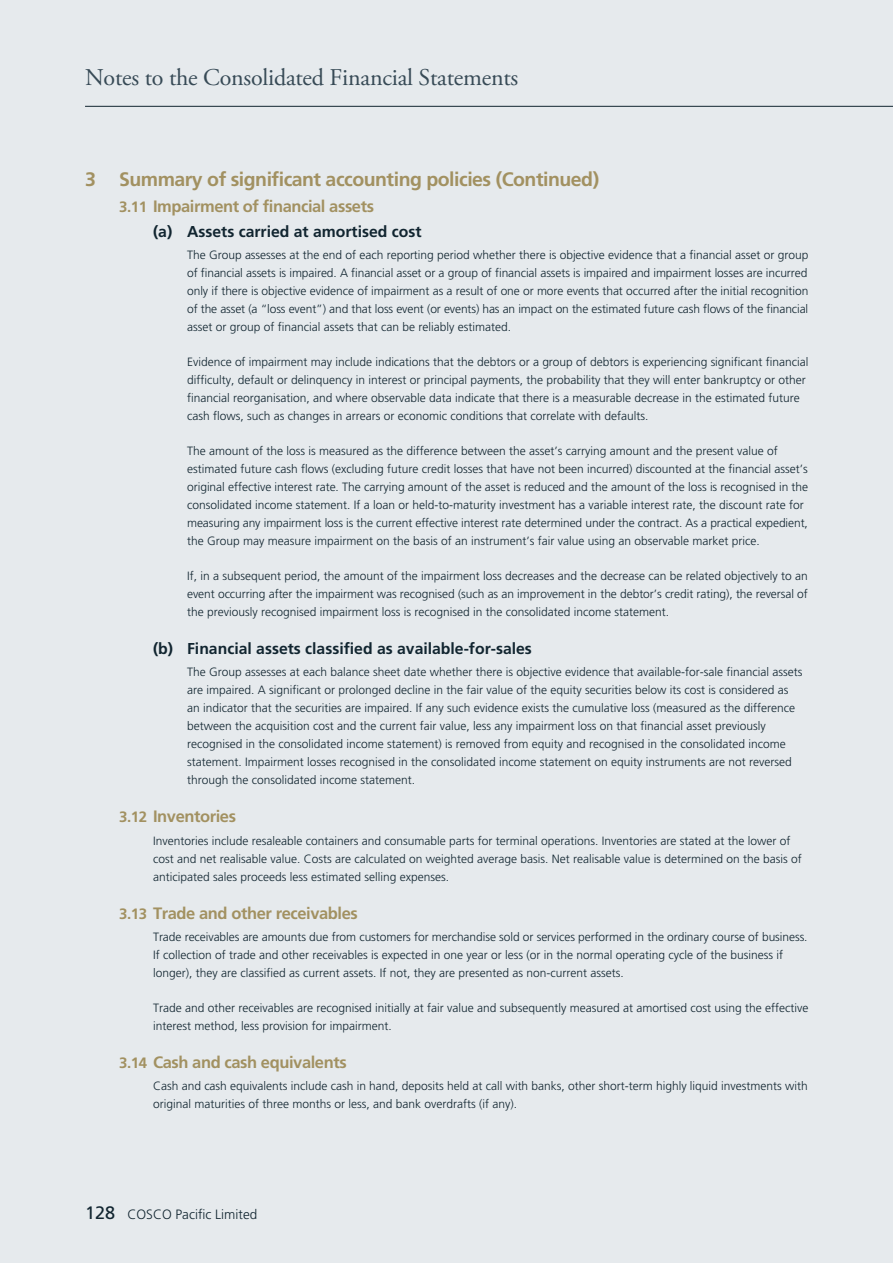
<style>
.page{position:relative;width:893px;height:1263px;background:#e6eaed}
.page>*{position:absolute;margin:0;border:0;box-sizing:border-box;transform-origin:0 0}
.t1{font:24px "Adobe Garamond Pro";letter-spacing:-.01em;color:#374a56}
.t2{font:700 19.5px "Frutiger LT Std";letter-spacing:-.025em;color:#a29161}
.t3{font:700 16.5px "Frutiger LT Std";letter-spacing:-.025em;color:#a29161}
.t4{font:700 15.75px "Frutiger LT Std";color:#112530}
.t5{font:300 13.5px "Frutiger LT Std";color:#112530}
.t6{font:300 12px/18px "Frutiger LT Std";color:#112530}
.s1{font-size:15px}
.s2{font-weight:400;font-size:18px}
</style>
<div class="page">
<hr style="left:85px;top:106px;width:808px;height:1px;background:#112530">
<h1 class="t1" style="left:85px;top:63px;width:435px">Notes to the Consolidated Financial Statements</h1>
<h2 class="t2" style="left:85px;top:168px;width:516px">3 Summary of significant accounting policies (Continued)</h2>
<h3 class="t3" style="left:119px;top:196px;width:256px"><span class="s1">3.11</span> Impairment of financial assets</h3>
<h3 class="t4" style="left:153px;top:222px;width:270px">(a) Assets carried at amortised cost</h3>
<p class="t6" style="left:187px;top:246px;width:623px;text-align:justify">The Group assesses at the end of each reporting period whether there is objective evidence that a financial asset or group of financial assets is impaired. A financial asset or a group of financial assets is impaired and impairment losses are incurred only if there is objective evidence of impairment as a result of one or more events that occurred after the initial recognition of the asset (a “loss event”) and that loss event (or events) has an impact on the estimated future cash flows of the financial asset or group of financial assets that can be reliably estimated.</p>
<p class="t6" style="left:187px;top:353px;width:623px">Evidence of impairment may include indications that the debtors or a group of debtors is experiencing significant financial difficulty, default or delinquency in interest or principal payments, the probability that they will enter bankruptcy or other financial reorganisation, and where observable data indicate that there is a measurable decrease in the estimated future cash flows, such as changes in arrears or economic conditions that correlate with defaults.</p>
<p class="t6" style="left:187px;top:442px;width:623px">The amount of the loss is measured as the difference between the asset’s carrying amount and the present value of estimated future cash flows (excluding future credit losses that have not been incurred) discounted at the financial asset’s original effective interest rate. The carrying amount of the asset is reduced and the amount of the loss is recognised in the consolidated income statement. If a loan or held-to-maturity investment has a variable interest rate, the discount rate for measuring any impairment loss is the current effective interest rate determined under the contract. As a practical expedient, the Group may measure impairment on the basis of an instrument’s fair value using an observable market price.</p>
<p class="t6" style="left:187px;top:567px;width:622px;text-align:justify">If, in a subsequent period, the amount of the impairment loss decreases and the decrease can be related objectively to an event occurring after the impairment was recognised (such as an improvement in the debtor’s credit rating), the reversal of the previously recognised impairment loss is recognised in the consolidated income statement.</p>
<h3 class="t4" style="left:153px;top:639px;width:380px">(b) Financial assets classified as available-for-sales</h3>
<p class="t6" style="left:187px;top:663px;width:617px">The Group assesses at each balance sheet date whether there is objective evidence that available-for-sale financial assets are impaired. A significant or prolonged decline in the fair value of the equity securities below its cost is considered as an indicator that the securities are impaired. If any such evidence exists the cumulative loss (measured as the difference between the acquisition cost and the current fair value, less any impairment loss on that financial asset previously recognised in the consolidated income statement) is removed from equity and recognised in the consolidated income statement. Impairment losses recognised in the consolidated income statement on equity instruments are not reversed through the consolidated income statement.</p>
<h3 class="t3" style="left:119px;top:807px;width:118px"><span class="s1">3.12</span> Inventories</h3>
<p class="t6" style="left:153px;top:832px;width:650px">Inventories include resaleable containers and consumable parts for terminal operations. Inventories are stated at the lower of cost and net realisable value. Costs are calculated on weighted average basis. Net realisable value is determined on the basis of anticipated sales proceeds less estimated selling expenses.</p>
<h3 class="t3" style="left:119px;top:903px;width:240px"><span class="s1">3.13</span> Trade and other receivables</h3>
<p class="t6" style="left:153px;top:928px;width:656px">Trade receivables are amounts due from customers for merchandise sold or services performed in the ordinary course of business.<br>If collection of trade and other receivables is expected in one year or less (or in the normal operating cycle of the business if longer), they are classified as current assets. If not, they are presented as non-current assets.</p>
<p class="t6" style="left:153px;top:999px;width:657px">Trade and other receivables are recognised initially at fair value and subsequently measured at amortised cost using the effective interest method, less provision for impairment.</p>
<h3 class="t3" style="left:119px;top:1052px;width:229px"><span class="s1">3.14</span> Cash and cash equivalents</h3>
<p class="t6" style="left:153px;top:1077px;width:656px">Cash and cash equivalents include cash in hand, deposits held at call with banks, other short-term highly liquid investments with original maturities of three months or less, and bank overdrafts (if any).</p>
<p class="t5" style="left:85px;top:1207px;width:174px"><span class="s2">128</span> COSCO Pacific Limited</p>
</div>
